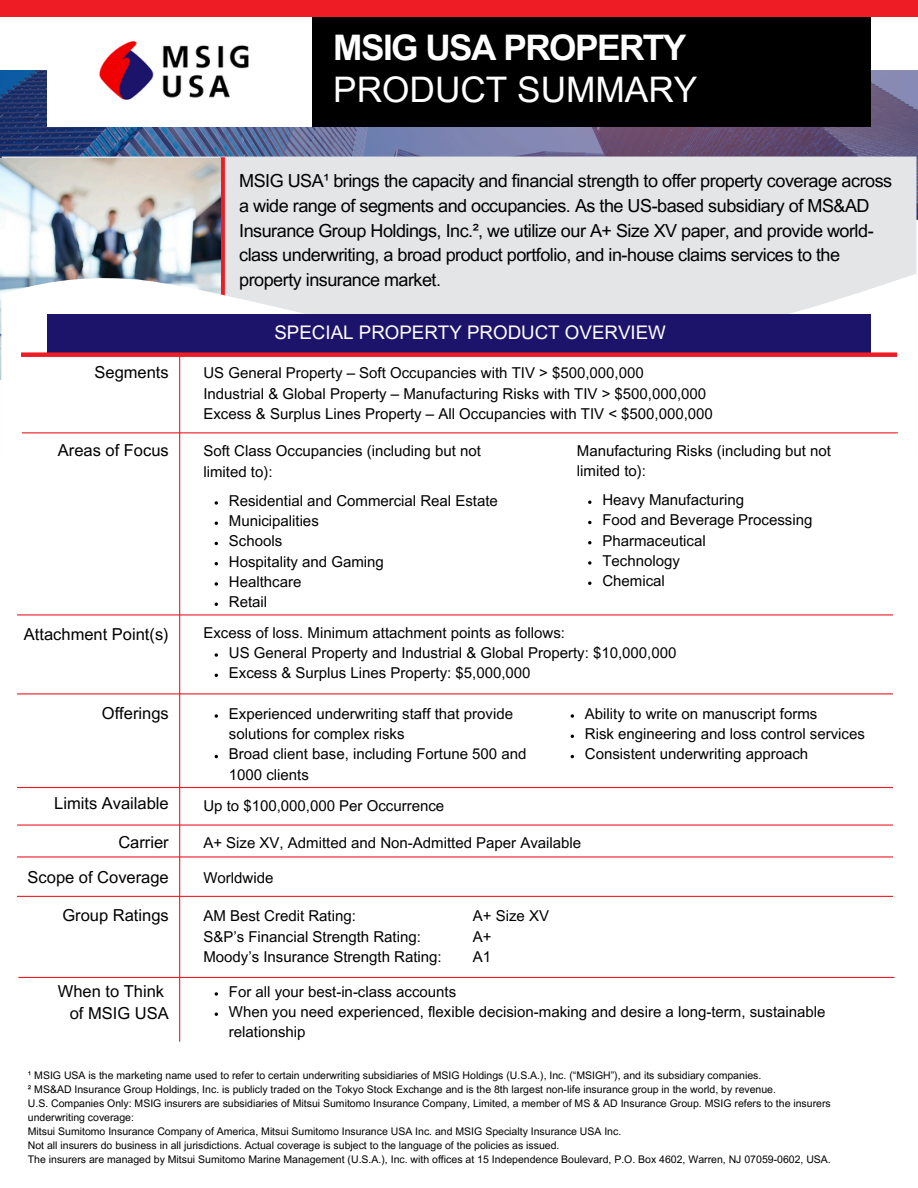
<style>
.page{position:relative;width:918px;height:1188px;background:#fff}
.page>*{position:absolute;margin:0;border:0;box-sizing:border-box;transform-origin:0 0}
.t1{font:700 35.25px "Arial MT Pro";letter-spacing:-.045em;color:#fff}
.t2{font:35.25px "Arial MT Pro";color:#fff}
.t3{font:18.75px "Arial MT Pro";color:#fff}
.t4{font:18px/24.8px "Arial MT Pro";letter-spacing:-.025em;color:#000}
.t5{font:16.5px/22.5px "Arial MT Pro";color:#000;text-align:right}
.t6{font:15px/20.2px "Arial MT Pro";color:#000}
.t7{font:10.5px/14px "Arial MT Pro";color:#000}
</style>
<div class="page">
<svg style="left:0;top:70px;width:918px;height:148px;background:#5c608c"></svg>
<div style="left:47px;top:16px;width:265px;height:111px;background:#fff"></div>
<img style="left:99px;top:41px;width:150px;height:59px">
<div style="left:312px;top:16px;width:559px;height:111px;background:#000"></div>
<div style="left:0;top:0;width:918px;height:16px;background:#ed1c25"></div>
<div style="left:2px;top:157px;width:914px;height:116px;background:#e4e5e7"></div>
<div style="left:220px;top:157px;width:5px;height:255px;background:#ed1c25"></div>
<img style="left:0;top:159px;width:220px;height:220px">
<svg style="left:1px;top:273px;width:915px;height:185px"></svg>
<div style="left:47px;top:314px;width:824px;height:41px;background:#1c146b"></div>
<div style="left:21px;top:352px;width:876px;height:5px;background:#ed1c25"></div>
<hr style="left:17px;top:856px;width:876px;height:2px;background:#ed1c25">
<hr style="left:17px;top:896px;width:876px;height:1px;background:#ed1c25">
<hr style="left:18px;top:977px;width:876px;height:1px;background:#ed1c25">
<hr style="left:17px;top:693px;width:876px;height:1px;background:#ed1c25">
<hr style="left:17px;top:614px;width:876px;height:1px;background:#ed1c25">
<hr style="left:179px;top:355px;width:1px;height:687px;background:#ed1c25">
<hr style="left:22px;top:432px;width:876px;height:1px;background:#ed1c25">
<svg style="left:215px;top:501px;width:3px;height:4px"></svg>
<svg style="left:215px;top:582px;width:3px;height:4px"></svg>
<svg style="left:588px;top:561px;width:3px;height:4px"></svg>
<svg style="left:215px;top:653px;width:3px;height:4px"></svg>
<svg style="left:215px;top:714px;width:3px;height:4px"></svg>
<svg style="left:571px;top:714px;width:3px;height:4px"></svg>
<svg style="left:215px;top:992px;width:3px;height:4px"></svg>
<hr style="left:17px;top:824px;width:876px;height:2px;background:#ed1c25">
<hr style="left:17px;top:787px;width:876px;height:1px;background:#ed1c25">
<p class="t1" style="left:333px;top:35px;width:355px">MSIG USA PROPERTY</p>
<h1 class="t2" style="left:333px;top:76px;width:366px">PRODUCT SUMMARY</h1>
<p class="t4" style="left:239px;top:171px;width:654px">MSIG USA¹ brings the capacity and financial strength to offer property coverage across a wide range of segments and occupancies. As the US-based subsidiary of MS&amp;AD Insurance Group Holdings, Inc.², we utilize our A+ Size XV paper, and provide world&shy;class underwriting, a broad product portfolio, and in-house claims services to the property insurance market.</p>
<h2 class="t5" style="left:95px;top:363px;width:76px">Segments</h2>
<h5 class="t5" style="left:58px;top:441px;width:112px">Areas of Focus</h5>
<h5 class="t3" style="left:274px;top:325px;width:393px">SPECIAL PROPERTY PRODUCT OVERVIEW</h5>
<h5 class="t6" style="left:203px;top:365px;width:511px">US General Property – Soft Occupancies with TIV &gt; $500,000,000<br>Industrial &amp; Global Property – Manufacturing Risks with TIV &gt; $500,000,000<br>Excess &amp; Surplus Lines Property – All Occupancies with TIV &lt; $500,000,000</h5>
<p class="t6" style="left:203px;top:443px;width:279px">Soft Class Occupancies (including but not limited to):</p>
<p class="t6" style="left:229px;top:492px;width:271px">Residential and Commercial Real Estate</p>
<p class="t6" style="left:229px;top:513px;width:91px">Municipalities</p>
<p class="t6" style="left:229px;top:533px;width:55px">Schools</p>
<h4 class="t6" style="left:229px;top:553px;width:156px">Hospitality and Gaming</h4>
<p class="t6" style="left:229px;top:573px;width:74px">Healthcare</p>
<p class="t6" style="left:229px;top:594px;width:40px">Retail</p>
<p class="t6" style="left:577px;top:442px;width:256px">Manufacturing Risks (including but not limited to):</p>
<h3 class="t6" style="left:602px;top:492px;width:143px">Heavy Manufacturing</h3>
<p class="t6" style="left:602px;top:512px;width:212px">Food and Beverage Processing</p>
<p class="t6" style="left:602px;top:532px;width:105px">Pharmaceutical</p>
<h5 class="t6" style="left:602px;top:552px;width:79px">Technology</h5>
<h5 class="t6" style="left:602px;top:573px;width:64px">Chemical</h5>
<h5 class="t5" style="left:24px;top:625px;width:146px">Attachment Point(s)</h5>
<p class="t6" style="left:203px;top:624px;width:363px">Excess of loss. Minimum attachment points as follows:</p>
<p class="t6" style="left:229px;top:644px;width:449px">US General Property and Industrial &amp; Global Property: $10,000,000</p>
<p class="t6" style="left:229px;top:665px;width:303px">Excess &amp; Surplus Lines Property: $5,000,000</p>
<p class="t5" style="left:102px;top:704px;width:68px">Offerings</p>
<p class="t6" style="left:229px;top:705px;width:286px">Experienced underwriting staff that provide solutions for complex risks</p>
<h5 class="t6" style="left:229px;top:746px;width:299px">Broad client base, including Fortune 500 and<br>1000 clients</h5>
<h5 class="t6" style="left:585px;top:705px;width:234px">Ability to write on manuscript forms</h5>
<p class="t6" style="left:585px;top:726px;width:281px">Risk engineering and loss control services</p>
<p class="t6" style="left:585px;top:746px;width:225px">Consistent underwriting approach</p>
<h5 class="t5" style="left:54px;top:794px;width:116px">Limits Available</h5>
<h5 class="t6" style="left:203px;top:798px;width:242px">Up to $100,000,000 Per Occurrence</h5>
<p class="t5" style="left:118px;top:833px;width:52px">Carrier</p>
<h5 class="t6" style="left:203px;top:835px;width:379px">A+ Size XV, Admitted and Non-Admitted Paper Available</h5>
<p class="t5" style="left:28px;top:868px;width:143px">Scope of Coverage</p>
<p class="t6" style="left:203px;top:869px;width:71px">Worldwide</p>
<p class="t5" style="left:62px;top:906px;width:108px">Group Ratings</p>
<p class="t6" style="left:203px;top:908px;width:240px">AM Best Credit Rating:<br>S&amp;P’s Financial Strength Rating:<br>Moody’s Insurance Strength Rating:</p>
<h5 class="t5" style="left:58px;top:982px;width:112px">When to Think of MSIG USA</h5>
<p class="t6" style="left:229px;top:983px;width:229px">For all your best-in-class accounts</p>
<h5 class="t6" style="left:473px;top:908px;width:78px">A+ Size XV<br>A+<br>A1</h5>
<p class="t6" style="left:229px;top:1004px;width:598px">When you need experienced, flexible decision-making and desire a long-term, sustainable relationship</p>
<h5 class="t7" style="left:28px;top:1070px;width:735px">¹ MSIG USA is the marketing name used to refer to certain underwriting subsidiaries of MSIG Holdings (U.S.A.), Inc. (“MSIGH”), and its subsidiary companies.</h5>
<p class="t7" style="left:28px;top:1084px;width:750px">² MS&amp;AD Insurance Group Holdings, Inc. is publicly traded on the Tokyo Stock Exchange and is the 8th largest non-life insurance group in the world, by revenue.</p>
<p class="t7" style="left:28px;top:1098px;width:804px">U.S. Companies Only: MSIG insurers are subsidiaries of Mitsui Sumitomo Insurance Company, Limited, a member of MS &amp; AD Insurance Group. MSIG refers to the insurers underwriting coverage:</p>
<p class="t7" style="left:28px;top:1126px;width:595px">Mitsui Sumitomo Insurance Company of America, Mitsui Sumitomo Insurance USA Inc. and MSIG Specialty Insurance USA Inc.</p>
<p class="t7" style="left:28px;top:1140px;width:533px">Not all insurers do business in all jurisdictions. Actual coverage is subject to the language of the policies as issued.</p>
<p class="t7" style="left:28px;top:1154px;width:805px">The insurers are managed by Mitsui Sumitomo Marine Management (U.S.A.), Inc. with offices at 15 Independence Boulevard, P.O. Box 4602, Warren, NJ 07059-0602, USA.</p>
</div>
